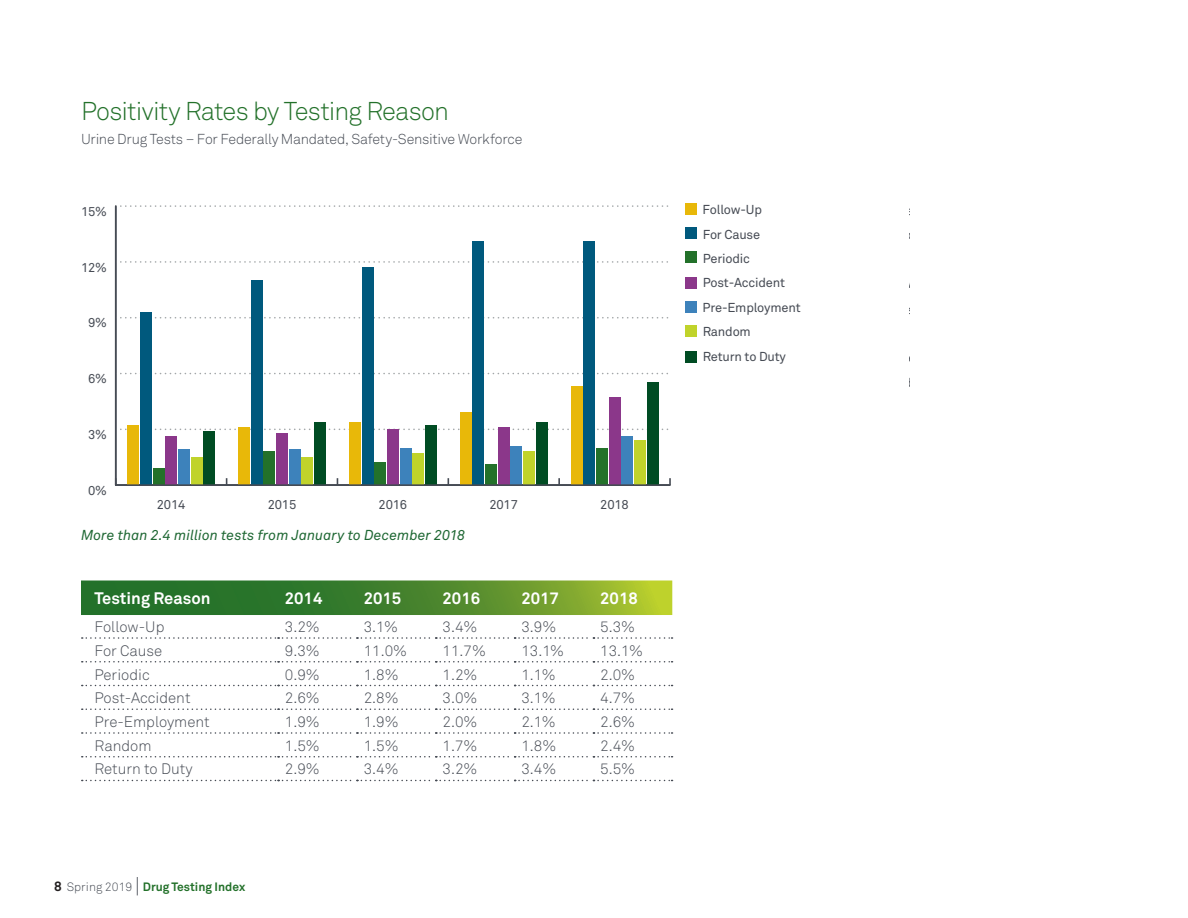
<style>
.page{position:relative;width:1188px;height:918px;background:#fff}
.page>*{position:absolute;margin:0;border:0;box-sizing:border-box;transform-origin:0 0}
.Tables_Section_Heade{font:300 25.5px "Akkurat Std";letter-spacing:-.035em;color:#23712a}
.Table_Heads{font:700 16.5px "Akkurat Pro";color:#fff}
.Table_Heads-2{font:700 16.5px "Akkurat Std";color:#fff}
.Table_Content{font:300 15px "Akkurat Pro";color:#464b54}
.Tables_Section_SubHe{font:300 14.25px "Akkurat Std";letter-spacing:-.015em;color:#464b54}
.Table_Note_Green_Ita{font:italic 14.25px "Akkurat Pro";color:#1f6834}
.t1{font:500 12.75px/24.5px "Whitney";letter-spacing:-.015em;color:#464b54}
.t2{font:12.75px/24.3px "Akkurat Std";letter-spacing:-.015em;color:#464b54}
.t3{font:700 12px "Akkurat Std";color:#23712a}
.s1{font-size:13.5px;color:#231f20}
.s2{font-weight:300;color:#464b54}
.s3{font-weight:300;font-size:21px;color:#464b54}
.s4{font-family:"Akkurat Std";font-weight:400}
</style>
<div class="page">
<svg style="left:81px;top:580px;width:591px;height:35px;background:#518b2f"></svg>
<svg style="left:82px;top:637px;width:591px;height:2px"></svg>
<svg style="left:82px;top:661px;width:591px;height:2px"></svg>
<svg style="left:82px;top:685px;width:591px;height:1px"></svg>
<svg style="left:82px;top:708px;width:591px;height:2px"></svg>
<svg style="left:82px;top:732px;width:591px;height:2px"></svg>
<svg style="left:82px;top:756px;width:591px;height:1px"></svg>
<svg style="left:82px;top:780px;width:591px;height:1px"></svg>
<div style="left:686px;top:302px;width:11px;height:11px;background:#3d82bb"></div>
<div style="left:686px;top:326px;width:11px;height:11px;background:#c0d32b"></div>
<div style="left:686px;top:351px;width:11px;height:11px;background:#004c23"></div>
<div style="left:686px;top:204px;width:11px;height:11px;background:#e8b809"></div>
<div style="left:686px;top:228px;width:11px;height:11px;background:#00597d"></div>
<div style="left:686px;top:252px;width:11px;height:11px;background:#23712a"></div>
<div style="left:686px;top:278px;width:11px;height:11px;background:#8b378a"></div>
<svg style="left:114px;top:205px;width:556px;height:281px"></svg>
<p class="Tables_Section_Heade" style="left:81px;top:96px;width:370px">Positivity Rates by Testing Reason</p>
<p class="Tables_Section_SubHe" style="left:81px;top:131px;width:443px">Urine Drug Tests – For Federally Mandated, Safety-Sensitive Workforce</p>
<p class="t2" style="left:81px;top:199px;width:28px">15%</p>
<p class="t2" style="left:81px;top:255px;width:28px">12%</p>
<p class="t2" style="left:88px;top:311px;width:20px">9%</p>
<p class="t2" style="left:88px;top:367px;width:20px">6%</p>
<p class="t2" style="left:88px;top:423px;width:20px">3%</p>
<p class="t2" style="left:88px;top:478px;width:20px">0%</p>
<p class="t2" style="left:157px;top:492px;width:30px">2014</p>
<p class="t2" style="left:268px;top:492px;width:30px">2015</p>
<p class="t2" style="left:379px;top:492px;width:30px">2016</p>
<p class="t2" style="left:489px;top:492px;width:30px">2017</p>
<p class="t2" style="left:600px;top:492px;width:30px">2018</p>
<p class="Table_Note_Green_Ita" style="left:81px;top:527px;width:386px">More than 2.4 million tests from January to December 2018</p>
<p class="Table_Heads-2" style="left:94px;top:588px;width:118px">Testing Reason</p>
<p class="Table_Heads" style="left:285px;top:588px;width:39px">2014</p>
<p class="Table_Heads" style="left:364px;top:588px;width:39px">2015</p>
<p class="Table_Heads" style="left:443px;top:588px;width:39px">2016</p>
<p class="Table_Heads" style="left:521px;top:588px;width:39px">2017</p>
<p class="Table_Heads" style="left:600px;top:588px;width:39px">2018</p>
<p class="Table_Content" style="left:94px;top:618px;width:71px">Follow-Up</p>
<p class="Table_Content" style="left:285px;top:618px;width:36px">3.2%</p>
<p class="Table_Content" style="left:364px;top:618px;width:36px">3.1%</p>
<p class="Table_Content" style="left:443px;top:618px;width:36px">3.4%</p>
<p class="Table_Content" style="left:521px;top:618px;width:36px">3.9%</p>
<p class="Table_Content" style="left:600px;top:618px;width:36px">5.3%</p>
<p class="Table_Content" style="left:94px;top:642px;width:69px">For Cause</p>
<p class="Table_Content" style="left:285px;top:642px;width:36px">9.3%</p>
<p class="Table_Content" style="left:364px;top:642px;width:45px">11.0%</p>
<p class="Table_Content" style="left:443px;top:642px;width:45px">11.7%</p>
<p class="Table_Content" style="left:521px;top:642px;width:44px">13.1%</p>
<p class="Table_Content" style="left:600px;top:642px;width:44px">13.1%</p>
<p class="Table_Content" style="left:94px;top:665px;width:57px">Periodic</p>
<p class="Table_Content" style="left:285px;top:665px;width:36px">0.9%</p>
<p class="Table_Content" style="left:364px;top:665px;width:36px">1.8%</p>
<p class="Table_Content" style="left:443px;top:665px;width:36px">1.2%</p>
<p class="Table_Content" style="left:521px;top:665px;width:36px">1.1%</p>
<p class="Table_Content" style="left:600px;top:665px;width:36px">2.0%</p>
<p class="Table_Content" style="left:94px;top:689px;width:98px">Post-Accident</p>
<p class="Table_Content" style="left:285px;top:689px;width:36px">2.6%</p>
<p class="Table_Content" style="left:364px;top:689px;width:36px">2.8%</p>
<p class="Table_Content" style="left:443px;top:689px;width:36px">3.0%</p>
<p class="Table_Content" style="left:521px;top:689px;width:36px">3.1%</p>
<p class="Table_Content" style="left:600px;top:689px;width:36px">4.7%</p>
<p class="Table_Content" style="left:94px;top:713px;width:117px">Pre-Employment</p>
<p class="Table_Content" style="left:285px;top:713px;width:36px">1.9%</p>
<p class="Table_Content" style="left:364px;top:713px;width:36px">1.9%</p>
<p class="Table_Content" style="left:443px;top:713px;width:36px">2.0%</p>
<p class="Table_Content" style="left:521px;top:713px;width:36px">2.1%</p>
<p class="Table_Content" style="left:600px;top:713px;width:36px">2.6%</p>
<p class="Table_Content" style="left:94px;top:737px;width:59px">Random</p>
<p class="Table_Content" style="left:285px;top:737px;width:36px">1.5%</p>
<p class="Table_Content" style="left:364px;top:737px;width:36px">1.5%</p>
<p class="Table_Content" style="left:443px;top:737px;width:36px">1.7%</p>
<p class="Table_Content" style="left:521px;top:737px;width:36px">1.8%</p>
<p class="Table_Content" style="left:600px;top:737px;width:36px">2.4%</p>
<p class="Table_Content" style="left:94px;top:760px;width:100px">Return to Duty</p>
<p class="Table_Content" style="left:285px;top:760px;width:36px">2.9%</p>
<p class="Table_Content" style="left:364px;top:760px;width:36px">3.4%</p>
<p class="Table_Content" style="left:443px;top:760px;width:36px">3.2%</p>
<p class="Table_Content" style="left:521px;top:760px;width:36px">3.4%</p>
<p class="Table_Content" style="left:600px;top:760px;width:36px">5.5%</p>
<p class="t3" style="left:54px;top:879px;width:193px"><span class="s1">8</span> <span class="s2">Spring 2019</span> <span class="s3">|</span> Drug Testing Index</p>
<p class="t2" style="left:703px;top:198px;width:84px">Follow-Up<br>For Cause<br>Periodic<br>Post-Accident</p>
<p class="t1" style="left:703px;top:198px;width:100px">6-AM<br>Acid/Base<br>Amphetamines<br>Barbiturates<br><span class="s4">Pre-Employment<br>Random<br>Return to Duty</span></p>
<p class="t1" style="left:703px;top:319px;width:43px;line-height:25.5px">Cocaine<br>Invalid</p>
</div>
